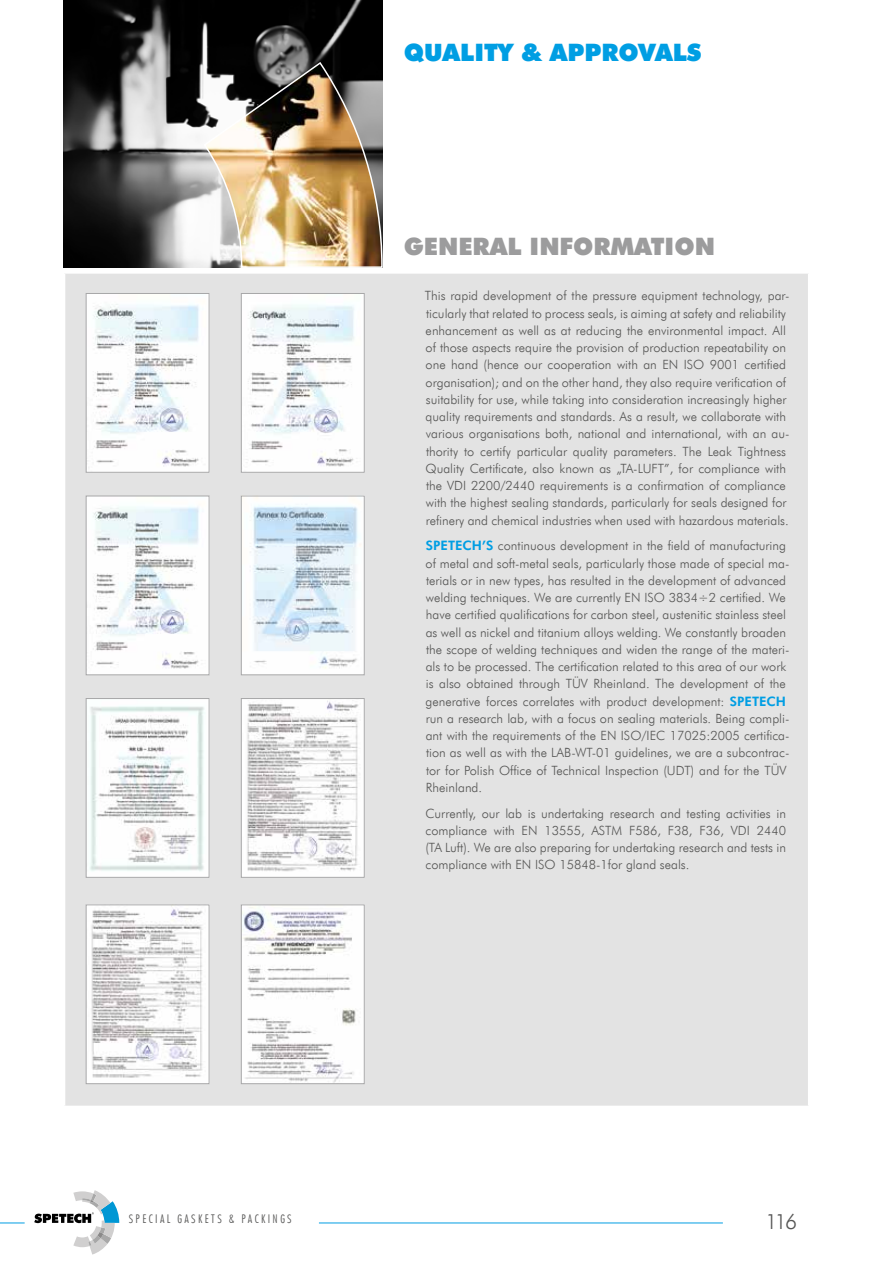
<style>
.page{position:relative;width:893px;height:1263px;background:#fff}
.page>*{position:absolute;margin:0;border:0;box-sizing:border-box;transform-origin:0 0}
.t1{font:24px "Futura X Blk EU";color:#9c9c9d}
.t2{font:24px "Futura X Blk EU";color:#009ee3}
.t3{font:21px "Futura Lt EU";color:#565655}
.t4{font:12.75px/17.2px "Futura Lt EU";color:#565655}
.t5{font:12px "Futura Lt Cn EU";letter-spacing:.2em;color:#565655}
.s1{font-family:"Futura Hv PL";color:#009ee3}
</style>
<div class="page">
<svg style="left:34px;top:1190px;width:85px;height:64px"></svg>
<svg style="left:0;top:1222px;width:25px;height:1px"></svg>
<hr style="left:319px;top:1222px;width:404px;height:1px;background:#009ee3">
<div style="left:65px;top:273px;width:744px;height:833px;background:#e3e3e3"></div>
<hr style="left:64px;top:272px;width:745px;height:2px;background:#fff">
<hr style="left:808px;top:274px;width:1px;height:832px;background:#fff">
<img style="left:88px;top:295px;width:119px;height:176px">
<div style="left:86px;top:293px;width:123px;height:180px;border:1px solid #a7a7a8"></div>
<img style="left:243px;top:295px;width:119px;height:176px">
<div style="left:241px;top:293px;width:123px;height:180px;border:1px solid #a7a7a8"></div>
<img style="left:88px;top:700px;width:119px;height:176px">
<div style="left:86px;top:698px;width:123px;height:180px;border:1px solid #a7a7a8"></div>
<img style="left:88px;top:498px;width:119px;height:175px">
<div style="left:86px;top:496px;width:123px;height:179px;border:1px solid #a7a7a8"></div>
<img style="left:243px;top:498px;width:119px;height:175px">
<div style="left:241px;top:496px;width:123px;height:179px;border:1px solid #a7a7a8"></div>
<img style="left:243px;top:700px;width:119px;height:176px">
<div style="left:241px;top:698px;width:123px;height:180px;border:1px solid #a7a7a8"></div>
<img style="left:88px;top:907px;width:119px;height:175px">
<div style="left:86px;top:905px;width:123px;height:179px;border:1px solid #a7a7a8"></div>
<img style="left:243px;top:907px;width:119px;height:175px">
<div style="left:241px;top:905px;width:123px;height:179px;border:1px solid #a7a7a8"></div>
<img style="left:64px;top:0;width:319px;height:268px">
<img style="left:203px;top:61px;width:180px;height:207px">
<h1 class="t2" style="left:404px;top:37px;width:299px">QUALITY &amp; APPROVALS</h1>
<h1 class="t1" style="left:404px;top:231px;width:312px">GENERAL INFORMATION</h1>
<p class="t4" style="left:425px;top:287px;width:366px">This rapid development of the pressure equipment technology, par&shy;ticularly that related to process seals, is aiming at safety and reliability enhancement as well as at reducing the environmental impact. All of those aspects require the provision of production repeatability on one hand (hence our cooperation with an EN ISO 9001 certified organisation); and on the other hand, they also require verification of suitability for use, while taking into consideration increasingly higher quality requirements and standards. As a result, we collaborate with various organisations both, national and international, with an au&shy;thority to certify particular quality parameters. The Leak Tightness Quality Certificate, also known as „TA-LUFT”, for compliance with the VDI 2200/2440 requirements is a confirmation of compliance with the highest sealing standards, particularly for seals designed for refinery and chemical industries when used with hazardous materials.</p>
<p class="t4" style="left:426px;top:537px;width:365px"><span class="s1">SPETECH’S</span> continuous development in the field of manufacturing of metal and soft-metal seals, particularly those made of special ma&shy;terials or in new types, has resulted in the development of advanced welding techniques. We are currently EN ISO 3834÷2 certified. We have certified qualifications for carbon steel, austenitic stainless steel as well as nickel and titanium alloys welding. We constantly broaden the scope of welding techniques and widen the range of the materi&shy;als to be processed. The certification related to this area of our work is also obtained through TÜV Rheinland. The development of the generative forces correlates with product development: <span class="s1">SPETECH </span>run a research lab, with a focus on sealing materials. Being compli&shy;ant with the requirements of the EN ISO/IEC 17025:2005 certifica&shy;tion as well as with the LAB-WT-01 guidelines, we are a subcontrac&shy;tor for Polish Office of Technical Inspection (UDT) and for the TÜV Rheinland.</p>
<p class="t4" style="left:425px;top:805px;width:362px;text-align:justify">Currently, our lab is undertaking research and testing activities in compliance with EN 13555, ASTM F586, F38, F36, VDI 2440 (TA Luft). We are also preparing for undertaking research and tests in compliance with EN ISO 15848-1for gland seals.</p>
<p class="t5" style="left:129px;top:1211px;width:164px">SPECIAL GASKETS &amp; PACKINGS</p>
<h2 class="t3" style="left:765px;top:1209px;width:33px">116</h2>
</div>
